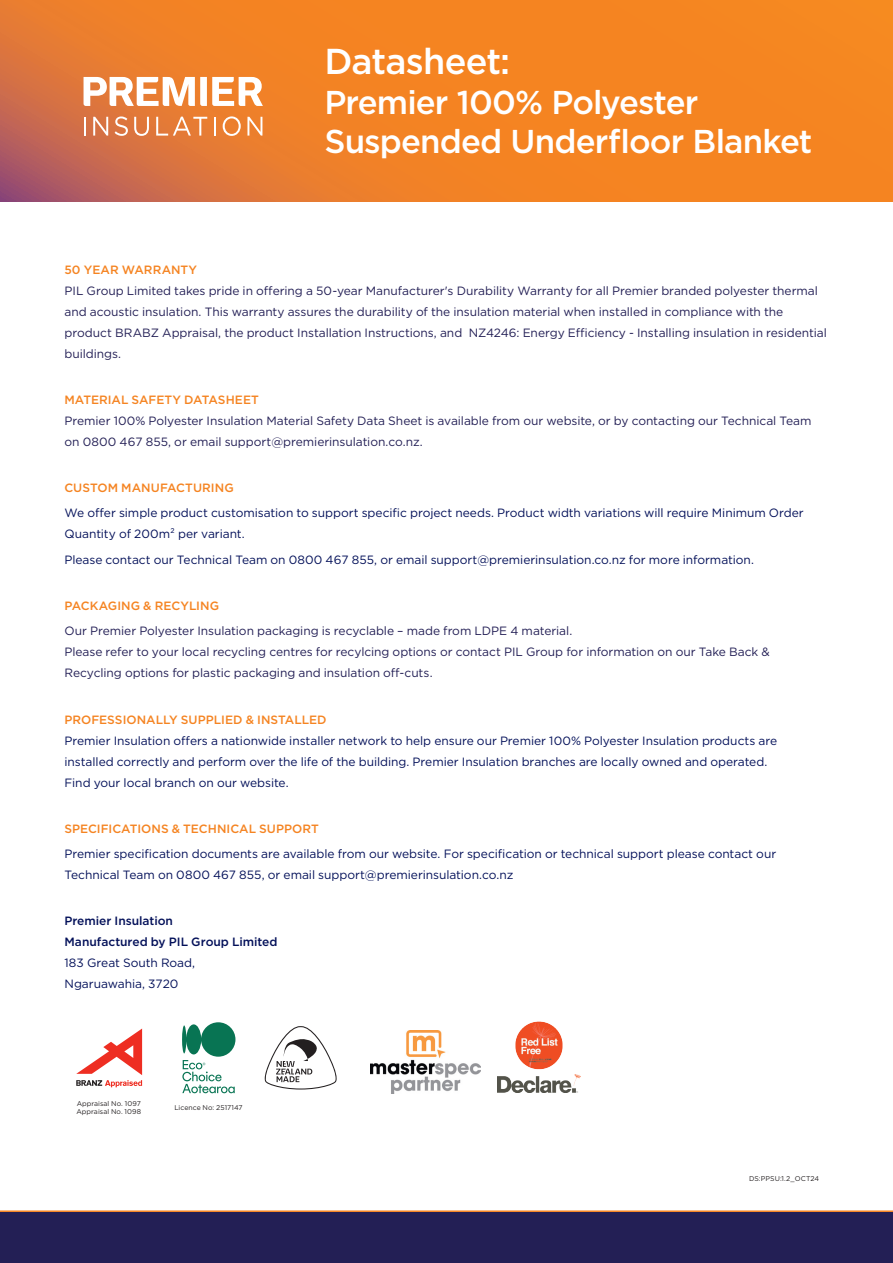
<style>
.page{position:relative;width:893px;height:1263px;background:#fff}
.page>*{position:absolute;margin:0;border:0;box-sizing:border-box;transform-origin:0 0}
.t1{font:500 36px "Gotham";letter-spacing:-.025em;color:#fff}
.t2{font:500 33px/39.6px "Gotham";letter-spacing:-.025em;color:#fff}
.Bold_Heading_Small{font:12px/21px "Gotham";letter-spacing:-.005em;color:#231f55}
.Bold_Heading_Small-2{font:12px/21px "Gotham";letter-spacing:-.005em;color:#031059}
.Bold_Heading_Small-3{font:500 12px/21px "Gotham";color:#031059}
.Bold_Heading_Small-4{font:500 12px "Gotham";color:#f58422}
.Contents_1{font:6.9px/8.2px "Gotham";letter-spacing:.01em;color:#231f20}
.s1{font-weight:500;color:#f58422}
.s2{font-weight:400}
</style>
<div class="page">
<svg style="left:0;top:0;width:893px;height:202px;background:#ed7f29"></svg>
<svg style="left:84px;top:77px;width:179px;height:29px"></svg>
<svg style="left:84px;top:117px;width:2px;height:19px"></svg>
<svg style="left:93px;top:117px;width:15px;height:19px"></svg>
<svg style="left:115px;top:116px;width:13px;height:20px"></svg>
<svg style="left:134px;top:117px;width:15px;height:19px"></svg>
<svg style="left:156px;top:117px;width:51px;height:19px"></svg>
<svg style="left:214px;top:117px;width:2px;height:19px"></svg>
<svg style="left:223px;top:116px;width:18px;height:20px"></svg>
<svg style="left:247px;top:117px;width:15px;height:19px"></svg>
<svg style="left:182px;top:1022px;width:53px;height:71px"></svg>
<svg style="left:265px;top:1026px;width:72px;height:63px"></svg>
<svg style="left:76px;top:1028px;width:66px;height:59px"></svg>
<img style="left:370px;top:1030px;width:110px;height:64px">
<img style="left:515px;top:1021px;width:48px;height:49px">
<img style="left:497px;top:1074px;width:84px;height:18px">
<div style="left:0;top:1212px;width:893px;height:51px;background:#231f55"></div>
<hr style="left:0;top:1210px;width:893px;height:2px;background:#f58421">
<h1 class="t1" style="left:324px;top:38px;width:187px">Datasheet:</h1>
<h2 class="t2" style="left:324px;top:82px;width:489px">Premier 100% Polyester<br>Suspended Underfloor Blanket</h2>
<p class="Bold_Heading_Small" style="left:64px;top:259px;width:764px"><span class="s1">50 YEAR WARRANTY<br></span>PIL Group Limited takes pride in offering a 50-year Manufacturer's Durability Warranty for all Premier branded polyester thermal and acoustic insulation. This warranty assures the durability of the insulation material when installed in compliance with the product BRABZ Appraisal, the product Installation Instructions, and NZ4246: Energy Efficiency - Installing insulation in residential buildings.</p>
<p class="Bold_Heading_Small" style="left:64px;top:389px;width:749px"><span class="s1">MATERIAL SAFETY DATASHEET<br></span>Premier 100% Polyester Insulation Material Safety Data Sheet is available from our website, or by contacting our Technical Team on 0800 467 855, or email support@premierinsulation.co.nz.</p>
<p class="Bold_Heading_Small-4" style="left:64px;top:480px;width:171px">CUSTOM MANUFACTURING</p>
<p class="Bold_Heading_Small-2" style="left:64px;top:502px;width:741px">We offer simple product customisation to support specific project needs. Product width variations will require Minimum Order<br>Quantity of 200m² per variant.</p>
<p class="Bold_Heading_Small-2" style="left:64px;top:549px;width:691px">Please contact our Technical Team on 0800 467 855, or email support@premierinsulation.co.nz for more information.</p>
<p class="Bold_Heading_Small-4" style="left:64px;top:598px;width:156px">PACKAGING &amp; RECYLING</p>
<p class="Bold_Heading_Small" style="left:64px;top:620px;width:707px">Our Premier Polyester Insulation packaging is recyclable – made from LDPE 4 material.<br>Please refer to your local recycling centres for recylcing options or contact PIL Group for information on our Take Back &amp;<br>Recycling options for plastic packaging and insulation off-cuts.</p>
<p class="Bold_Heading_Small-2" style="left:64px;top:708px;width:714px"><span class="s1">PROFESSIONALLY SUPPLIED &amp; INSTALLED<br></span>Premier Insulation offers a nationwide installer network to help ensure our Premier 100% Polyester Insulation products are installed correctly and perform over the life of the building. Premier Insulation branches are locally owned and operated.<br>Find your local branch on our website.</p>
<p class="Bold_Heading_Small-4" style="left:64px;top:821px;width:256px">SPECIFICATIONS &amp; TECHNICAL SUPPORT</p>
<p class="Bold_Heading_Small-2" style="left:64px;top:843px;width:713px">Premier specification documents are available from our website. For specification or technical support please contact our<br>Technical Team on 0800 467 855, or email support@premierinsulation.co.nz</p>
<p class="Bold_Heading_Small-3" style="left:64px;top:910px;width:215px">Premier Insulation<br>Manufactured by PIL Group Limited<br><span class="s2">183 Great South Road,<br>Ngaruawahia, 3720</span></p>
<p class="Contents_1" style="left:76px;top:1099px;width:66px">Appraisal No. 1097<br>Appraisal No. 1098</p>
<p class="Contents_1" style="left:174px;top:1103px;width:70px">Licence No: 2517147</p>
<p class="Contents_1" style="left:749px;top:1174px;width:72px">DS:PPSU:1.2_OCT24</p>
</div>
